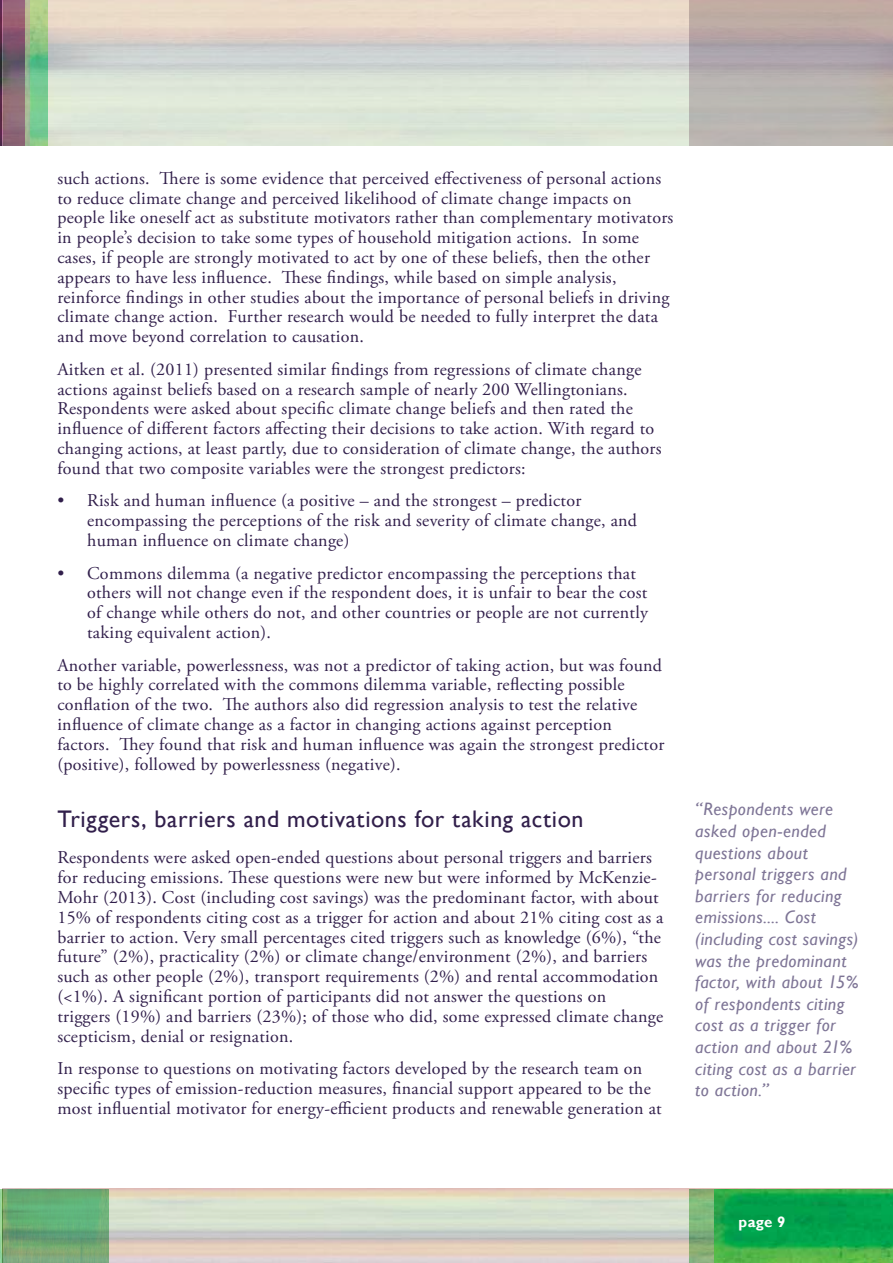
<style>
.page{position:relative;width:893px;height:1263px;background:#fff}
.page>*{position:absolute;margin:0;border:0;box-sizing:border-box;transform-origin:0 0}
.t1{font:24px "Gill Sans";letter-spacing:.025em;color:#311f4b}
.t2{font:18px/19.8px "Adobe Garamond Pro";letter-spacing:.015em;color:#311f4b}
.t3{font:italic 18px/21.6px "Gill Sans";letter-spacing:.025em;color:#7e7596}
.t4{font:700 15px "Gill Sans";color:#fff}
</style>
<div class="page">
<img style="left:2px;top:1188px;width:891px;height:75px">
<img style="left:47px;top:0;width:643px;height:145px">
<img style="left:0;top:0;width:25px;height:145px">
<img style="left:25px;top:0;width:22px;height:145px">
<img style="left:0;top:1189px;width:108px;height:74px">
<img style="left:690px;top:1189px;width:203px;height:74px">
<p class="t2" style="left:57px;top:169px;width:618px">such actions. There is some evidence that perceived effectiveness of personal actions to reduce climate change and perceived likelihood of climate change impacts on people like oneself act as substitute motivators rather than complementary motivators in people’s decision to take some types of household mitigation actions. In some cases, if people are strongly motivated to act by one of these beliefs, then the other appears to have less influence. These findings, while based on simple analysis, reinforce findings in other studies about the importance of personal beliefs in driving climate change action. Further research would be needed to fully interpret the data and move beyond correlation to causation.</p>
<p class="t2" style="left:57px;top:360px;width:606px">Aitken et al. (2011) presented similar findings from regressions of climate change actions against beliefs based on a research sample of nearly 200 Wellingtonians.<br>Respondents were asked about specific climate change beliefs and then rated the influence of different factors affecting their decisions to take action. With regard to changing actions, at least partly, due to consideration of climate change, the authors found that two composite variables were the strongest predictors:</p>
<p class="t2" style="left:87px;top:491px;width:551px;text-indent:-30px">• Risk and human influence (a positive – and the strongest – predictor encompassing the perceptions of the risk and severity of climate change, and human influence on climate change)</p>
<p class="t2" style="left:87px;top:564px;width:562px;text-indent:-30px">• Commons dilemma (a negative predictor encompassing the perceptions that others will not change even if the respondent does, it is unfair to bear the cost of change while others do not, and other countries or people are not currently taking equivalent action).</p>
<p class="t2" style="left:57px;top:656px;width:608px">Another variable, powerlessness, was not a predictor of taking action, but was found to be highly correlated with the commons dilemma variable, reflecting possible conflation of the two. The authors also did regression analysis to test the relative influence of climate change as a factor in changing actions against perception factors. They found that risk and human influence was again the strongest predictor (positive), followed by powerlessness (negative).</p>
<h1 class="t1" style="left:57px;top:805px;width:528px">Triggers, barriers and motivations for taking action</h1>
<p class="t2" style="left:57px;top:848px;width:608px">Respondents were asked open-ended questions about personal triggers and barriers for reducing emissions. These questions were new but were informed by McKenzie-Mohr (2013). Cost (including cost savings) was the predominant factor, with about 15% of respondents citing cost as a trigger for action and about 21% citing cost as a barrier to action. Very small percentages cited triggers such as knowledge (6%), “the future” (2%), practicality (2%) or climate change/environment (2%), and barriers such as other people (2%), transport requirements (2%) and rental accommodation (&lt;1%). A significant portion of participants did not answer the questions on triggers (19%) and barriers (23%); of those who did, some expressed climate change scepticism, denial or resignation.</p>
<p class="t2" style="left:57px;top:1059px;width:606px">In response to questions on motivating factors developed by the research team on specific types of emission-reduction measures, financial support appeared to be the most influential motivator for energy-efficient products and renewable generation at</p>
<p class="t3" style="left:695px;top:799px;width:165px">“Respondents were asked open-ended questions about personal triggers and barriers for reducing emissions.... Cost (including cost savings) was the predominant factor, with about 15% of respondents citing cost as a trigger for action and about 21% citing cost as a barrier to action.”</p>
<p class="t4" style="left:738px;top:1212px;width:48px">page 9</p>
</div>
